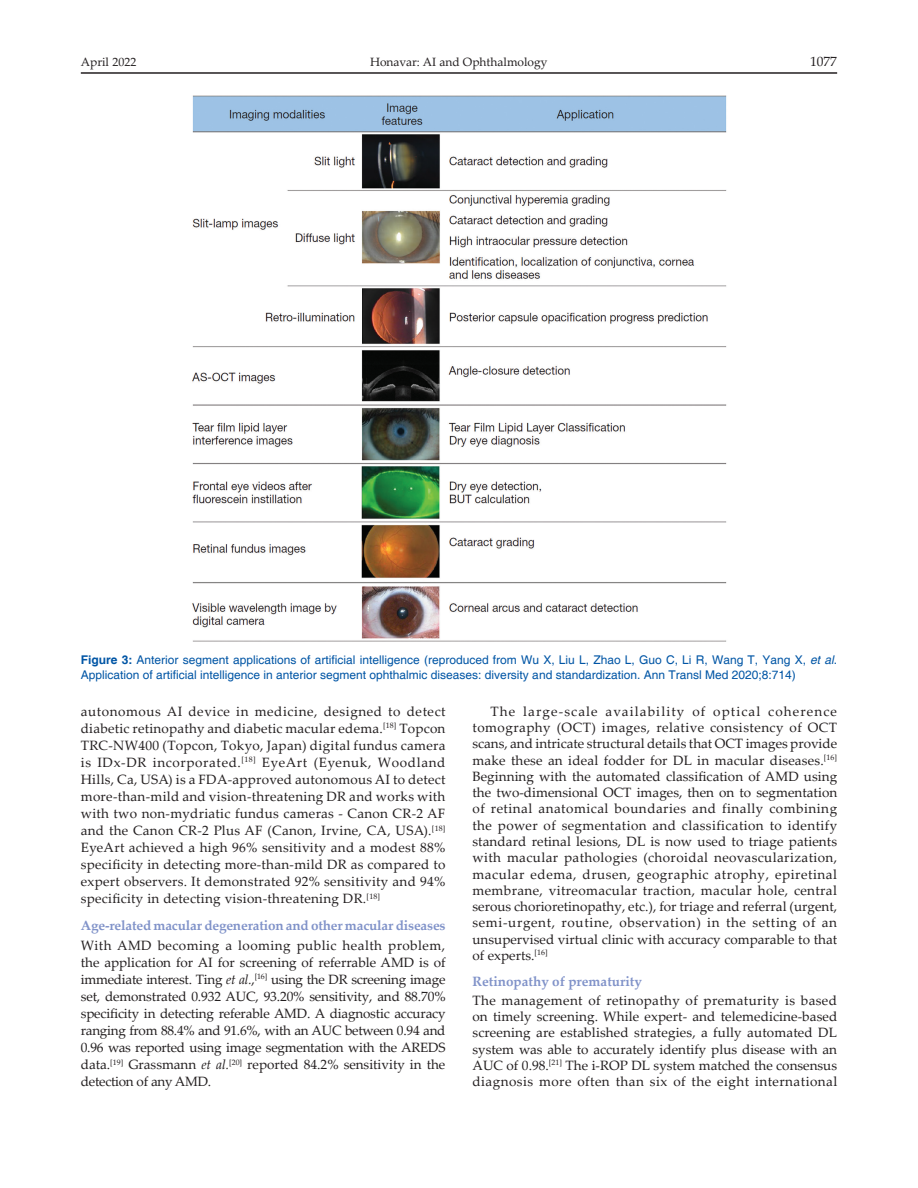
<style>
.page{position:relative;width:918px;height:1188px;background:#fff}
.page>*{position:absolute;margin:0;border:0;box-sizing:border-box;transform-origin:0 0}
.TXFL{font:13.5px/17.1px "Palatino Linotype";letter-spacing:.02em;color:#231f20;text-align:justify}
.TX{font:13.5px/16.4px "Palatino Linotype";color:#231f20;text-align:justify}
.t1{font:700 13.5px "Palatino Linotype";letter-spacing:-.01em;color:#8193c9}
.RH_1{font:13.5px "Palatino Linotype";color:#231f20}
.FGC{font:12px/15px "Helvetica";color:#0155a5}
.RH_1-2{font:12px "Palatino Linotype";color:#231f20}
.s1{font-weight:700}
.s2{font-style:italic}
</style>
<div class="page">
<hr style="left:81px;top:72px;width:756px;height:2px;background:#231f20">
<img style="left:192px;top:95px;width:535px;height:547px">
<p class="RH_1-2" style="left:81px;top:54px;width:57px">April 2022</p>
<p class="RH_1-2" style="left:370px;top:54px;width:179px">Honavar: AI and Ophthalmology</p>
<p class="RH_1" style="left:810px;top:52px;width:28px">1077</p>
<p class="FGC" style="left:81px;top:653px;width:758px"><span class="s1">Figure 3:</span> Anterior segment applications of artificial intelligence (reproduced from Wu X, Liu L, Zhao L, Guo C, Li R, Wang T, Yang X, <span class="s2">et al</span>.<br>Application of artificial intelligence in anterior segment ophthalmic diseases: diversity and standardization. Ann Transl Med 2020;8:714)</p>
<p class="TXFL" style="left:81px;top:702px;width:366px">autonomous AI device in medicine, designed to detect diabetic retinopathy and diabetic macular edema.<sup>[18]</sup> Topcon TRC‑NW400 (Topcon, Tokyo, Japan) digital fundus camera is IDx‑DR incorporated.<sup>[18]</sup> EyeArt (Eyenuk, Woodland Hills, Ca, USA) is a FDA‑approved autonomous AI to detect more‑than‑mild and vision‑threatening DR and works with with two non‑mydriatic fundus cameras ‑ Canon CR‑2 AF and the Canon CR‑2 Plus AF (Canon, Irvine, CA, USA).<sup>[18] </sup>EyeArt achieved a high 96% sensitivity and a modest 88% specificity in detecting more‑than‑mild DR as compared to expert observers. It demonstrated 92% sensitivity and 94% specificity in detecting vision‑threatening DR.<sup>[18]</sup></p>
<h2 class="t1" style="left:81px;top:916px;width:366px">Age‑related macular degeneration and other macular diseases</h2>
<p class="TXFL" style="left:81px;top:936px;width:366px">With AMD becoming a looming public health problem, the application for AI for screening of referrable AMD is of immediate interest. Ting <span class="s2">et al.</span>,<sup>[16]</sup> using the DR screening image set, demonstrated 0.932 AUC, 93.20% sensitivity, and 88.70% specificity in detecting referable AMD. A diagnostic accuracy ranging from 88.4% and 91.6%, with an AUC between 0.94 and 0.96 was reported using image segmentation with the AREDS data.<sup>[19]</sup> Grassmann <span class="s2">et al.</span><sup>[20]</sup> reported 84.2% sensitivity in the detection of any AMD.</p>
<p class="TX" style="left:472px;top:702px;width:366px;text-indent:18px">The large‑scale availability of optical coherence tomography (OCT) images, relative consistency of OCT scans, and intricate structural details that OCT images provide make these an ideal fodder for DL in macular diseases.<sup>[16] </sup>Beginning with the automated classification of AMD using the two‑dimensional OCT images, then on to segmentation of retinal anatomical boundaries and finally combining the power of segmentation and classification to identify standard retinal lesions, DL is now used to triage patients with macular pathologies (choroidal neovascularization, macular edema, drusen, geographic atrophy, epiretinal membrane, vitreomacular traction, macular hole, central serous chorioretinopathy, etc.), for triage and referral (urgent, semi‑urgent, routine, observation) in the setting of an unsupervised virtual clinic with accuracy comparable to that of experts.<sup>[16]</sup></p>
<h2 class="t1" style="left:473px;top:971px;width:171px">Retinopathy of prematurity</h2>
<p class="TXFL" style="left:473px;top:992px;width:366px;line-height:16.4px">The management of retinopathy of prematurity is based on timely screening. While expert‑ and telemedicine‑based screening are established strategies, a fully automated DL system was able to accurately identify plus disease with an AUC of 0.98.<sup>[21]</sup> The i‑ROP DL system matched the consensus diagnosis more often than six of the eight international</p>
</div>
